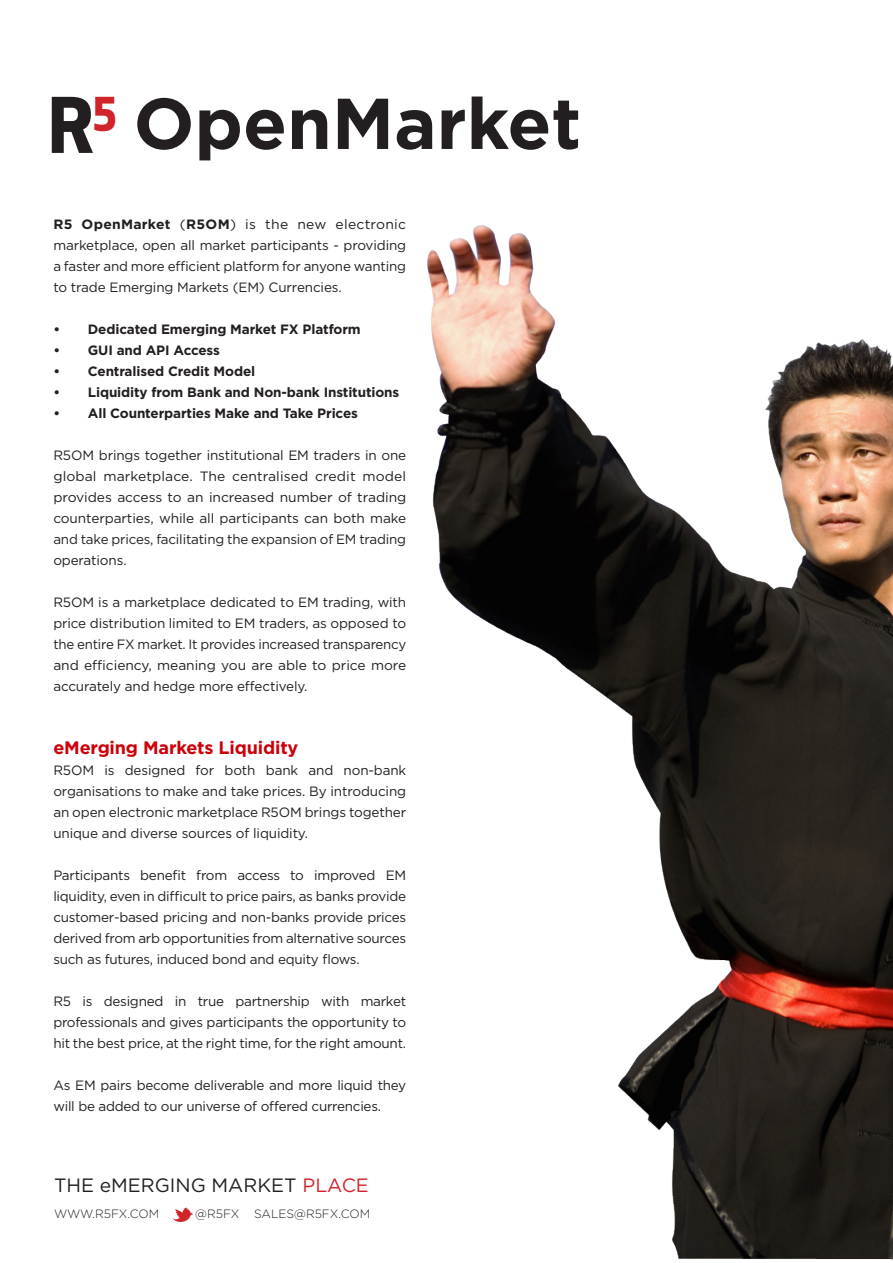
<style>
.page{position:relative;width:893px;height:1263px;background:#fff}
.page>*{position:absolute;margin:0;border:0;box-sizing:border-box;transform-origin:0 0}
.t1{font:700 74.7px "Apex New";color:#231f20}
.t2{font:700 71.85px "Gotham";color:#231f20}
.t3{font:700 45.15px "Apex New";color:#d1232a}
.t4{font:19.2px "Gotham";color:#231f20}
.t5{font:700 18px "Gotham";letter-spacing:-.01em;color:#cc000a}
.t6{font:13.5px/21px "Gotham";letter-spacing:-.02em;color:#231f20;text-align:justify}
.t7{font:700 13.5px "Gotham";letter-spacing:-.01em;color:#231f20}
.t8{font:300 12px "Gotham";color:#231f20}
.s1{font-weight:700}
.s2{color:#d1232a}
</style>
<div class="page">
<img style="left:427px;top:225px;width:466px;height:1034px">
<svg style="left:172px;top:1207px;width:21px;height:15px"></svg>
<p class="t1" style="left:48px;top:71px;width:47px">R</p>
<p class="t3" style="left:92px;top:76px;width:26px">5</p>
<p class="t2" style="left:134px;top:76px;width:449px">OpenMarket</p>
<p class="t6" style="left:53px;top:213px;width:354px"><span class="s1">R5 OpenMarket</span> (<span class="s1">R5OM</span>) is the new electronic marketplace, open all market participants - providing a faster and more efficient platform for anyone wanting to trade Emerging Markets (EM) Currencies.</p>
<p class="t7" style="left:53px;top:320px;width:309px">• Dedicated Emerging Market FX Platform</p>
<p class="t7" style="left:53px;top:341px;width:168px">• GUI and API Access</p>
<p class="t7" style="left:53px;top:362px;width:203px">• Centralised Credit Model</p>
<p class="t7" style="left:53px;top:383px;width:347px">• Liquidity from Bank and Non-bank Institutions</p>
<p class="t7" style="left:53px;top:404px;width:306px">• All Counterparties Make and Take Prices</p>
<p class="t6" style="left:53px;top:444px;width:354px">R5OM brings together institutional EM traders in one global marketplace. The centralised credit model provides access to an increased number of trading counterparties, while all participants can both make and take prices, facilitating the expansion of EM trading operations.</p>
<p class="t6" style="left:53px;top:591px;width:354px">R5OM is a marketplace dedicated to EM trading, with price distribution limited to EM traders, as opposed to the entire FX market. It provides increased transparency and efficiency, meaning you are able to price more accurately and hedge more effectively.</p>
<p class="t5" style="left:53px;top:735px;width:247px">eMerging Markets Liquidity</p>
<p class="t6" style="left:53px;top:759px;width:354px">R5OM is designed for both bank and non-bank organisations to make and take prices. By introducing an open electronic marketplace R5OM brings together unique and diverse sources of liquidity.</p>
<p class="t6" style="left:53px;top:864px;width:354px">Participants benefit from access to improved EM liquidity, even in difficult to price pairs, as banks provide customer-based pricing and non-banks provide prices derived from arb opportunities from alternative sources such as futures, induced bond and equity flows.</p>
<p class="t6" style="left:53px;top:990px;width:354px">R5 is designed in true partnership with market professionals and gives participants the opportunity to hit the best price, at the right time, for the right amount.</p>
<p class="t6" style="left:53px;top:1074px;width:354px">As EM pairs become deliverable and more liquid they will be added to our universe of offered currencies.</p>
<p class="t4" style="left:54px;top:1173px;width:316px">THE eMERGING MARKET <span class="s2">PLACE</span></p>
<p class="t8" style="left:54px;top:1206px;width:107px">WWW.R5FX.COM</p>
<p class="t8" style="left:195px;top:1206px;width:176px">@R5FX SALES@R5FX.COM</p>
</div>
